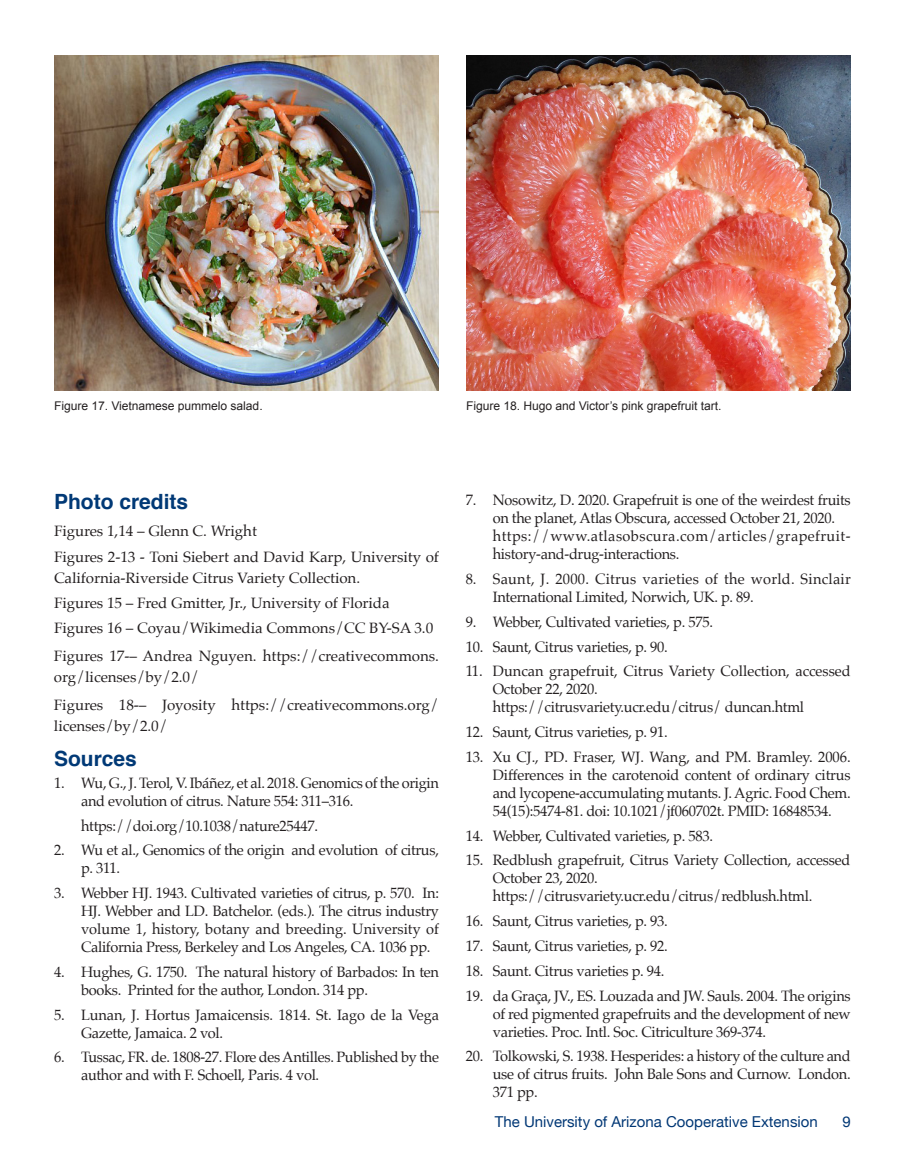
<style>
.page{position:relative;width:905px;height:1175px;background:#fff}
.page>*{position:absolute;margin:0;border:0;box-sizing:border-box;transform-origin:0 0}
.Body_text{font:700 21px "Helvetica";color:#013976}
.Body_text-2{font:15px/18px "Palatino";letter-spacing:-.02em;color:#231f20}
.Body_text-3{font:15px/18px "Palatino";letter-spacing:.02em;color:#231f20}
.Body_text-4{font:15px/18px "Palatino";letter-spacing:.03em;color:#231f20}
.Body_text-5{font:15px/18px "Palatino";color:#231f20}
.t1{font:15px "Helvetica Neue";color:#013775}
.t2{font:12px "Arial";color:#231f20}
</style>
<div class="page">
<img style="left:54px;top:55px;width:385px;height:336px">
<img style="left:466px;top:55px;width:384px;height:336px">
<p class="t2" style="left:54px;top:398px;width:210px">Figure 17. Vietnamese pummelo salad.</p>
<p class="t2" style="left:466px;top:398px;width:257px">Figure 18. Hugo and Victor’s pink grapefruit tart.</p>
<p class="Body_text" style="left:54px;top:484px;width:136px">Photo credits</p>
<p class="Body_text-2" style="left:54px;top:522px;width:205px">Figures 1,14 – Glenn C. Wright</p>
<p class="Body_text-2" style="left:54px;top:546px;width:386px;line-height:21px">Figures 2-13 - Toni Siebert and David Karp, University of<br>California-Riverside Citrus Variety Collection.</p>
<p class="Body_text-2" style="left:54px;top:594px;width:337px">Figures 15 – Fred Gmitter, Jr., University of Florida</p>
<p class="Body_text-2" style="left:54px;top:619px;width:381px">Figures 16 – Coyau/Wikimedia Commons/CC BY-SA 3.0</p>
<p class="Body_text-2" style="left:54px;top:645px;width:387px;line-height:21px">Figures 17-– Andrea Nguyen. https://creativecommons. org/licenses/by/2.0/</p>
<p class="Body_text-2" style="left:54px;top:694px;width:387px;line-height:21px">Figures 18-– Joyosity https://creativecommons.org/ licenses/by/2.0/</p>
<p class="Body_text" style="left:54px;top:741px;width:84px">Sources</p>
<p class="Body_text-2" style="left:81px;top:773px;width:359px;text-indent:-27px">1. Wu, G., J. Terol, V. Ibáñez, et al. 2018. Genomics of the origin and evolution of citrus. Nature 554: 311–316.</p>
<p class="Body_text-2" style="left:81px;top:816px;width:238px">https://doi.org/10.1038/nature25447.</p>
<p class="Body_text-2" style="left:81px;top:841px;width:359px;text-indent:-27px">2. Wu et al., Genomics of the origin and evolution of citrus, p. 311.</p>
<p class="Body_text-2" style="left:81px;top:884px;width:359px;text-align:justify;text-indent:-27px">3. Webber HJ. 1943. Cultivated varieties of citrus, p. 570. In:<br>HJ. Webber and LD. Batchelor. (eds.). The citrus industry volume 1, history, botany and breeding. University of California Press, Berkeley and Los Angeles, CA. 1036 pp.</p>
<p class="Body_text-2" style="left:81px;top:962px;width:359px;text-indent:-27px">4. Hughes, G. 1750. The natural history of Barbados: In ten books. Printed for the author, London. 314 pp.</p>
<p class="Body_text-2" style="left:81px;top:1005px;width:359px;text-indent:-27px">5. Lunan, J. Hortus Jamaicensis. 1814. St. Iago de la Vega<br>Gazette, Jamaica. 2 vol.</p>
<p class="Body_text-2" style="left:81px;top:1048px;width:359px;text-indent:-27px">6. Tussac, FR. de. 1808-27. Flore des Antilles. Published by the author and with F. Schoell, Paris. 4 vol.</p>
<p class="Body_text-2" style="left:493px;top:491px;width:359px;text-indent:-27px">7. Nosowitz, D. 2020. Grapefruit is one of the weirdest fruits on the planet, Atlas Obscura, accessed October 21, 2020.</p>
<p class="Body_text-4" style="left:493px;top:527px;width:359px">https://www.atlasobscura.com/articles/grapefruit&shy;history-and-drug-interactions.</p>
<p class="Body_text-3" style="left:493px;top:570px;width:359px;text-indent:-27px">8. Saunt, J. 2000. Citrus varieties of the world. Sinclair<br>International Limited, Norwich, UK. p. 89.</p>
<p class="Body_text-2" style="left:466px;top:612px;width:249px">9. Webber, Cultivated varieties, p. 575.</p>
<p class="Body_text-2" style="left:466px;top:637px;width:203px">10. Saunt, Citrus varieties, p. 90.</p>
<p class="Body_text-5" style="left:493px;top:662px;width:359px;text-indent:-27px">11. Duncan grapefruit, Citrus Variety Collection, accessed<br>October 22, 2020.</p>
<p class="Body_text-2" style="left:493px;top:698px;width:313px">https://citrusvariety.ucr.edu/citrus/ duncan.html</p>
<p class="Body_text-2" style="left:466px;top:723px;width:203px">12. Saunt, Citrus varieties, p. 91.</p>
<p class="Body_text-2" style="left:493px;top:747px;width:359px;text-align:justify;text-indent:-27px">13. Xu CJ., PD. Fraser, WJ. Wang, and PM. Bramley. 2006.<br>Differences in the carotenoid content of ordinary citrus and lycopene-accumulating mutants. J. Agric. Food Chem.<br>54(15):5474-81. doi: 10.1021/jf060702t. PMID: 16848534.</p>
<p class="Body_text-2" style="left:466px;top:826px;width:249px">14. Webber, Cultivated varieties, p. 583.</p>
<p class="Body_text-2" style="left:493px;top:851px;width:359px;text-indent:-27px">15. Redblush grapefruit, Citrus Variety Collection, accessed<br>October 23, 2020.</p>
<p class="Body_text-2" style="left:493px;top:887px;width:321px">https://citrusvariety.ucr.edu/citrus/redblush.html.</p>
<p class="Body_text-2" style="left:466px;top:912px;width:203px">16. Saunt, Citrus varieties, p. 93.</p>
<p class="Body_text-2" style="left:466px;top:936px;width:203px">17. Saunt, Citrus varieties, p. 92.</p>
<p class="Body_text-2" style="left:466px;top:961px;width:200px">18. Saunt. Citrus varieties p. 94.</p>
<p class="Body_text-2" style="left:493px;top:986px;width:359px;text-align:justify;text-indent:-27px">19. da Graça, JV., ES. Louzada and JW. Sauls. 2004. The origins of red pigmented grapefruits and the development of new varieties. Proc. Intl. Soc. Citriculture 369-374.</p>
<p class="Body_text-2" style="left:493px;top:1047px;width:359px;text-align:justify;text-indent:-27px">20. Tolkowski, S. 1938. Hesperides: a history of the culture and use of citrus fruits. John Bale Sons and Curnow. London.<br>371 pp.</p>
<p class="t1" style="left:495px;top:1110px;width:324px">The University of Arizona Cooperative Extension</p>
<p class="t1" style="left:842px;top:1111px;width:10px">9</p>
</div>
